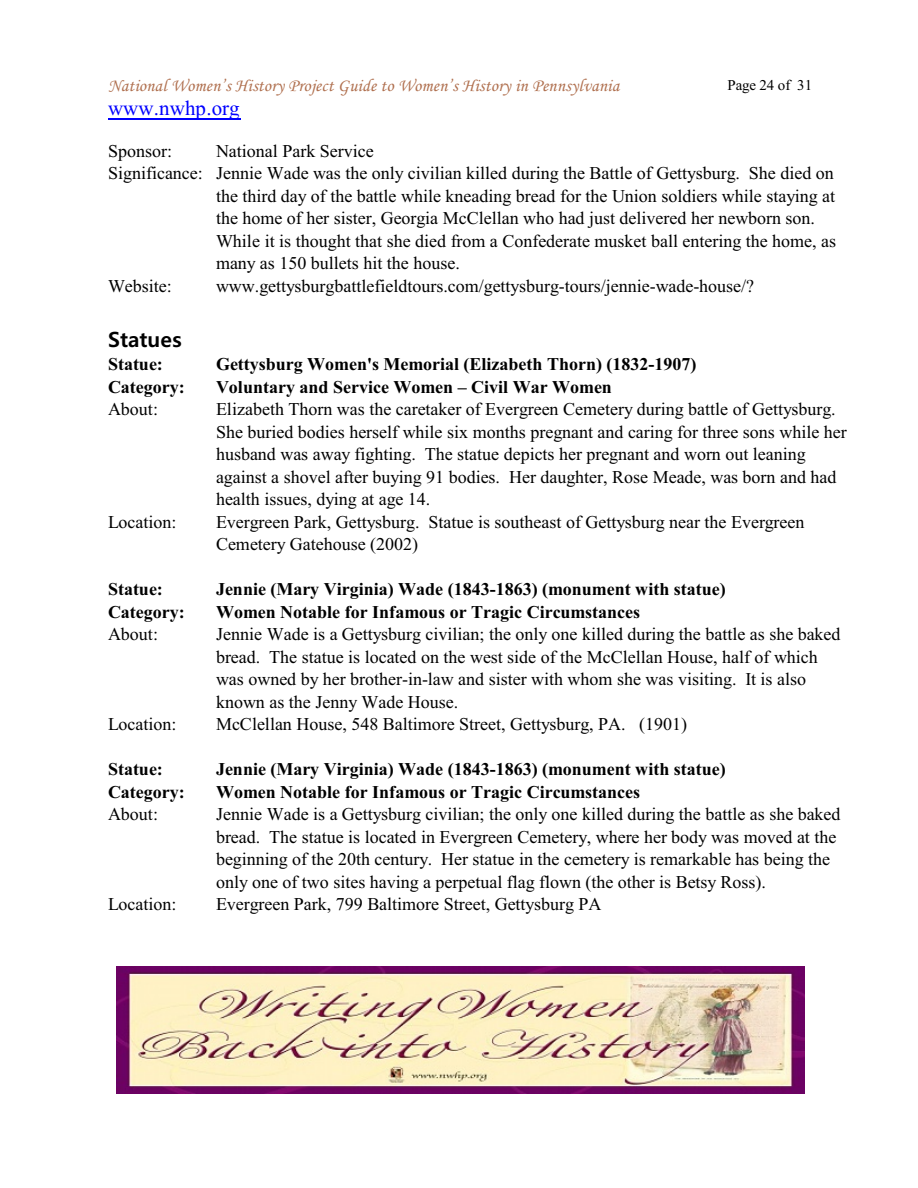
<style>
.page{position:relative;width:918px;height:1188px;background:#fff}
.page>*{position:absolute;margin:0;border:0;box-sizing:border-box;transform-origin:0 0}
.t1{font:21px "Times New Roman";letter-spacing:.005em;color:#00f}
.t2{font:700 21px "Malgun Gothic";letter-spacing:.005em;color:#000}
.t3{font:18px/22.5px "Times New Roman";color:#000}
.t4{font:700 18px "Times New Roman";color:#000}
.t5{font:italic 18px "Monotype Corsiva";letter-spacing:.01em;color:#b0704f}
.t6{font:15px "Times New Roman";letter-spacing:-.01em;color:#000}
</style>
<div class="page">
<hr style="left:108px;top:118px;width:132px;height:1px;background:#00f">
<img style="left:116px;top:966px;width:689px;height:127px">
<p class="t5" style="left:108px;top:79px;width:513px">National Women’s History Project Guide to Women’s History in Pennsylvania</p>
<p class="t1" style="left:108px;top:100px;width:133px">www.nwhp.org</p>
<p class="t6" style="left:728px;top:80px;width:86px">Page 24 of 31</p>
<p class="t3" style="left:108px;top:141px;width:66px">Sponsor:</p>
<p class="t3" style="left:216px;top:141px;width:159px">National Park Service</p>
<p class="t3" style="left:108px;top:164px;width:727px">Significance: Jennie Wade was the only civilian killed during the Battle of Gettysburg. She died on</p>
<p class="t3" style="left:216px;top:186px;width:621px">the third day of the battle while kneading bread for the Union soldiers while staying at</p>
<p class="t3" style="left:216px;top:209px;width:601px">the home of her sister, Georgia McClellan who had just delivered her newborn son.</p>
<p class="t3" style="left:216px;top:231px;width:622px">While it is thought that she died from a Confederate musket ball entering the home, as</p>
<p class="t3" style="left:216px;top:254px;width:245px">many as 150 bullets hit the house.</p>
<p class="t3" style="left:108px;top:276px;width:65px">Website:</p>
<p class="t3" style="left:216px;top:276px;width:540px">www.gettysburgbattlefieldtours.com/gettysburg-tours/jennie-wade-house/?</p>
<p class="t2" style="left:108px;top:330px;width:75px">Statues</p>
<p class="t4" style="left:108px;top:358px;width:56px">Statue:</p>
<p class="t4" style="left:216px;top:358px;width:482px">Gettysburg Women's Memorial (Elizabeth Thorn) (1832-1907)</p>
<p class="t4" style="left:108px;top:381px;width:78px">Category:</p>
<p class="t4" style="left:216px;top:381px;width:397px">Voluntary and Service Women – Civil War Women</p>
<p class="t3" style="left:108px;top:400px;width:52px">About:</p>
<p class="t3" style="left:216px;top:400px;width:632px">Elizabeth Thorn was the caretaker of Evergreen Cemetery during battle of Gettysburg.<br>She buried bodies herself while six months pregnant and caring for three sons while her husband was away fighting. The statue depicts her pregnant and worn out leaning against a shovel after buying 91 bodies. Her daughter, Rose Meade, was born and had health issues, dying at age 14.</p>
<p class="t3" style="left:108px;top:512px;width:70px">Location:</p>
<p class="t3" style="left:216px;top:512px;width:590px">Evergreen Park, Gettysburg. Statue is southeast of Gettysburg near the Evergreen<br>Cemetery Gatehouse (2002)</p>
<p class="t4" style="left:108px;top:583px;width:56px">Statue:</p>
<p class="t4" style="left:216px;top:583px;width:511px">Jennie (Mary Virginia) Wade (1843-1863) (monument with statue)</p>
<p class="t4" style="left:108px;top:606px;width:78px">Category:</p>
<p class="t4" style="left:216px;top:606px;width:426px">Women Notable for Infamous or Tragic Circumstances</p>
<p class="t3" style="left:108px;top:625px;width:52px">About:</p>
<p class="t3" style="left:216px;top:625px;width:626px">Jennie Wade is a Gettysburg civilian; the only one killed during the battle as she baked bread. The statue is located on the west side of the McClellan House, half of which was owned by her brother-in-law and sister with whom she was visiting. It is also known as the Jenny Wade House.</p>
<p class="t3" style="left:108px;top:715px;width:70px">Location:</p>
<p class="t3" style="left:216px;top:715px;width:473px">McClellan House, 548 Baltimore Street, Gettysburg, PA. (1901)</p>
<p class="t4" style="left:108px;top:763px;width:56px">Statue:</p>
<p class="t4" style="left:216px;top:763px;width:511px">Jennie (Mary Virginia) Wade (1843-1863) (monument with statue)</p>
<p class="t4" style="left:108px;top:786px;width:78px">Category:</p>
<p class="t4" style="left:216px;top:786px;width:426px">Women Notable for Infamous or Tragic Circumstances</p>
<p class="t3" style="left:108px;top:805px;width:52px">About:</p>
<p class="t3" style="left:216px;top:805px;width:626px">Jennie Wade is a Gettysburg civilian; the only one killed during the battle as she baked bread. The statue is located in Evergreen Cemetery, where her body was moved at the beginning of the 20th century. Her statue in the cemetery is remarkable has being the only one of two sites having a perpetual flag flown (the other is Betsy Ross).</p>
<p class="t3" style="left:108px;top:895px;width:70px">Location:</p>
<p class="t3" style="left:216px;top:895px;width:387px">Evergreen Park, 799 Baltimore Street, Gettysburg PA</p>
</div>
